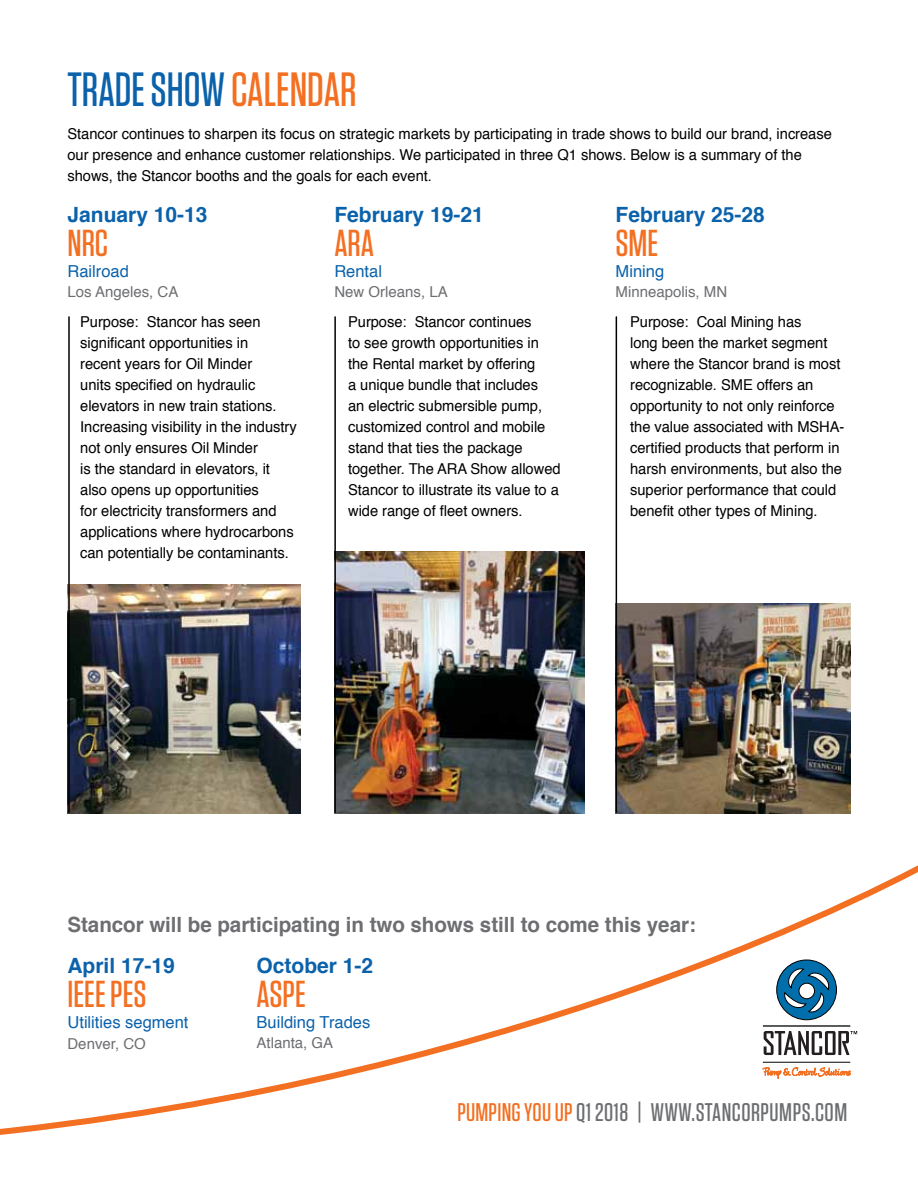
<style>
.page{position:relative;width:918px;height:1188px;background:#fff}
.page>*{position:absolute;margin:0;border:0;box-sizing:border-box;transform-origin:0 0}
.t1{font:500 48px "Tungsten";color:#0b62ab}
.t2{font:500 48px "Tungsten";color:#f36f21}
.t3{font:500 37.5px "Tungsten";color:#f36f21}
.t4{font:500 25.5px "Tungsten";letter-spacing:.015em;color:#6d6e71}
.t5{font:700 21px "Helvetica";color:#0b62ab}
.t6{font:700 21px "Helvetica";letter-spacing:-.005em;color:#6d6e71}
.t7{font:16.5px "Helvetica";color:#0b62ab}
.t8{font:15px/21px "Helvetica";letter-spacing:-.005em;color:#000}
.t9{font:15px "Helvetica";color:#6d6e71}
.s1{color:#f36f21}
</style>
<div class="page">
<svg style="left:0;top:865px;width:918px;height:270px"></svg>
<img style="left:334px;top:552px;width:250px;height:261px">
<img style="left:68px;top:584px;width:232px;height:229px">
<img style="left:616px;top:603px;width:234px;height:210px">
<hr style="left:68px;top:317px;width:2px;height:495px;background:#000">
<hr style="left:334px;top:317px;width:2px;height:495px;background:#000">
<hr style="left:616px;top:317px;width:1px;height:495px;background:#000">
<h1 class="t1" style="left:68px;top:64px;width:103px">TRADESHOW</h1>
<h1 class="t2" style="left:231px;top:64px;width:109px">CALENDAR</h1>
<p class="t8" style="left:68px;top:124px;width:766px">Stancor continues to sharpen its focus on strategic markets by participating in trade shows to build our brand, increase our presence and enhance customer relationships. We participated in three Q1 shows. Below is a summary of the shows, the Stancor booths and the goals for each event.</p>
<h3 class="t5" style="left:68px;top:198px;width:142px">January 10-13</h3>
<h2 class="t3" style="left:68px;top:224px;width:42px">NR C</h2>
<p class="t7" style="left:68px;top:259px;width:63px">Railroad</p>
<p class="t9" style="left:68px;top:280px;width:112px">Los Angeles, CA</p>
<h3 class="t5" style="left:334px;top:198px;width:151px">February 19-21</h3>
<h2 class="t3" style="left:334px;top:224px;width:14px">ARA</h2>
<p class="t7" style="left:334px;top:259px;width:49px">Rental</p>
<p class="t9" style="left:334px;top:280px;width:115px">New Orleans, LA</p>
<h3 class="t5" style="left:616px;top:198px;width:151px">February 25-28</h3>
<h2 class="t3" style="left:616px;top:224px;width:15px">SME</h2>
<p class="t7" style="left:616px;top:259px;width:50px">Mining</p>
<p class="t9" style="left:616px;top:280px;width:113px">Minneapolis, MN</p>
<p class="t8" style="left:80px;top:312px;width:218px">Purpose: Stancor has seen significant opportunities in<br>recent years for Oil Minder<br>units specified on hydraulic elevators in new train stations.<br>Increasing visibility in the industry not only ensures Oil Minder<br>is the standard in elevators, it also opens up opportunities<br>for electricity transformers and applications where hydrocarbons can potentially be contaminants.</p>
<p class="t8" style="left:348px;top:312px;width:214px">Purpose: Stancor continues<br>to see growth opportunities in the Rental market by offering<br>a unique bundle that includes<br>an electric submersible pump, customized control and mobile stand that ties the package together. The ARA Show allowed<br>Stancor to illustrate its value to a wide range of fleet owners.</p>
<p class="t8" style="left:630px;top:312px;width:216px">Purpose: Coal Mining has<br>long been the market segment where the Stancor brand is most recognizable. SME offers an opportunity to not only reinforce the value associated with MSHA&shy;certified products that perform in harsh environments, but also the superior performance that could benefit other types of Mining.</p>
<h3 class="t6" style="left:68px;top:907px;width:630px">Stancor will be participating in two shows still to come this year:</h3>
<h3 class="t5" style="left:68px;top:949px;width:109px">April 17-19</h3>
<h2 class="t3" style="left:68px;top:975px;width:67px">IEEE PES</h2>
<p class="t7" style="left:68px;top:1010px;width:123px">Utilities segment</p>
<p class="t9" style="left:68px;top:1033px;width:80px">Denver, CO</p>
<h3 class="t5" style="left:257px;top:949px;width:118px">October 1-2</h3>
<h2 class="t3" style="left:257px;top:975px;width:48px">ASPE</h2>
<p class="t7" style="left:257px;top:1010px;width:115px">Building Trades</p>
<p class="t9" style="left:257px;top:1031px;width:78px">Atlanta, GA</p>
<h3 class="t4" style="left:457px;top:1098px;width:391px"><span class="s1">PUMPING YOU UP</span> Q1 2018 | WWW.STANCORPUMPS.COM</h3>
</div>
